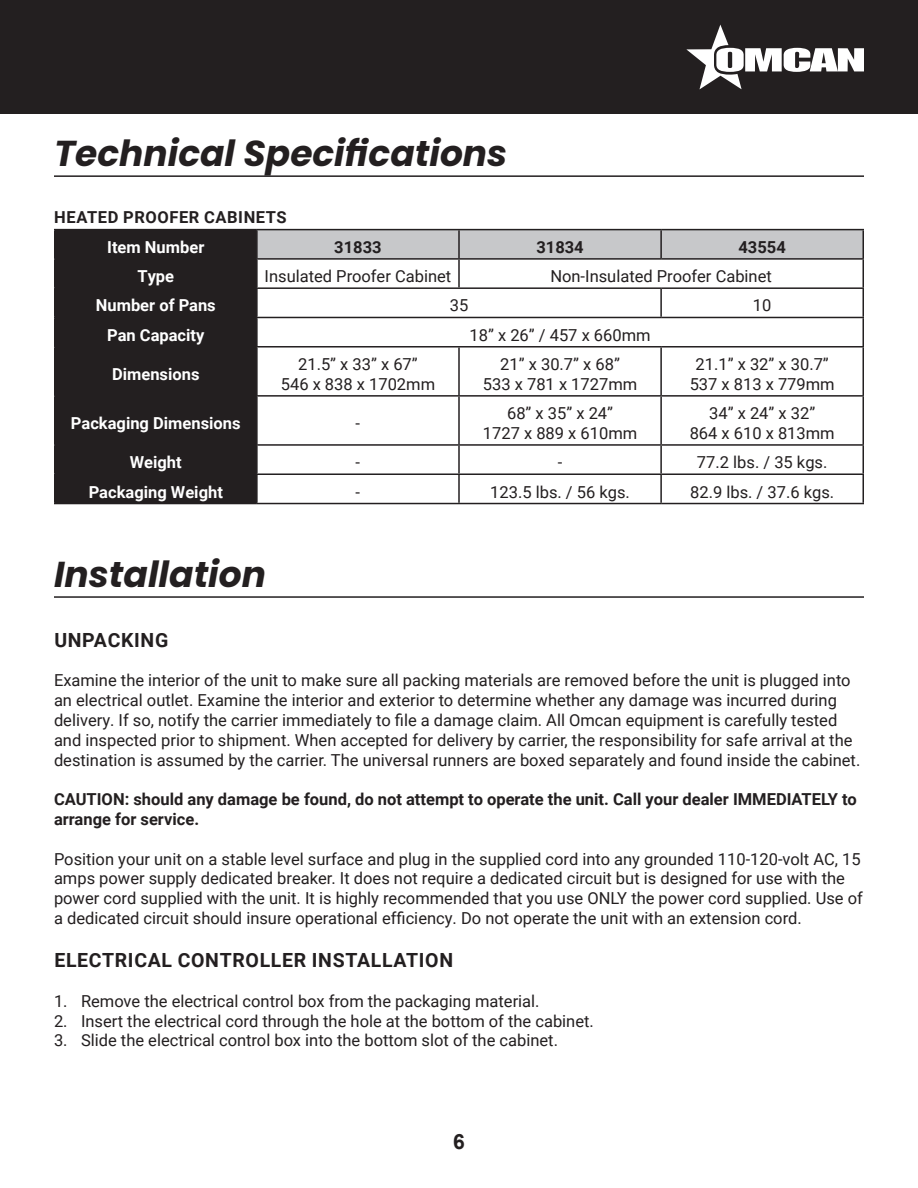
<style>
.page{position:relative;width:918px;height:1188px;background:#fff}
.page>*{position:absolute;margin:0;border:0;box-sizing:border-box;transform-origin:0 0}
.t1{font:italic 700 36px "Poppins";color:#231f20}
.t2{font:700 21px "Arial";color:#231f20}
.t3{font:700 19.5px "Roboto";letter-spacing:.035em;color:#231f20}
.t4{font:16.5px/19.8px "Roboto";color:#231f20}
.t5{font:700 16.5px/19.8px "Roboto";color:#231f20}
.t6{font:700 16.5px "Roboto";color:#fff}
.t7{font:700 16.5px "Roboto";letter-spacing:.035em;color:#231f20}
</style>
<div class="page">
<div style="left:0;top:0;width:918px;height:114px;background:#231f20"></div>
<svg style="left:686px;top:25px;width:178px;height:64px"></svg>
<hr style="left:54px;top:596px;width:810px;height:2px;background:#231f20">
<hr style="left:54px;top:175px;width:810px;height:2px;background:#231f20">
<div style="left:56px;top:230px;width:200px;height:273px;background:#231f20"></div>
<div style="left:258px;top:230px;width:604px;height:28px;background:#c7c8ca"></div>
<hr style="left:54px;top:229px;width:203px;height:1px;background:#231f20">
<hr style="left:54px;top:230px;width:2px;height:28px;background:#231f20">
<hr style="left:257px;top:229px;width:202px;height:1px;background:#231f20">
<hr style="left:256px;top:230px;width:2px;height:28px;background:#231f20">
<hr style="left:459px;top:229px;width:202px;height:1px;background:#231f20">
<hr style="left:458px;top:230px;width:2px;height:28px;background:#231f20">
<hr style="left:661px;top:229px;width:203px;height:1px;background:#231f20">
<hr style="left:660px;top:230px;width:2px;height:28px;background:#231f20">
<hr style="left:862px;top:230px;width:2px;height:28px;background:#231f20">
<hr style="left:54px;top:258px;width:203px;height:2px;background:#231f20">
<hr style="left:54px;top:260px;width:2px;height:27px;background:#231f20">
<hr style="left:257px;top:258px;width:202px;height:2px;background:#231f20">
<hr style="left:256px;top:260px;width:2px;height:27px;background:#231f20">
<hr style="left:459px;top:258px;width:202px;height:2px;background:#231f20">
<hr style="left:458px;top:260px;width:2px;height:27px;background:#231f20">
<hr style="left:661px;top:258px;width:203px;height:2px;background:#231f20">
<hr style="left:862px;top:260px;width:2px;height:27px;background:#231f20">
<hr style="left:54px;top:287px;width:203px;height:2px;background:#231f20">
<hr style="left:54px;top:289px;width:2px;height:28px;background:#231f20">
<hr style="left:257px;top:287px;width:202px;height:2px;background:#231f20">
<hr style="left:256px;top:289px;width:2px;height:28px;background:#231f20">
<hr style="left:459px;top:287px;width:202px;height:2px;background:#231f20">
<hr style="left:661px;top:287px;width:203px;height:2px;background:#231f20">
<hr style="left:660px;top:289px;width:2px;height:28px;background:#231f20">
<hr style="left:862px;top:289px;width:2px;height:28px;background:#231f20">
<hr style="left:54px;top:317px;width:203px;height:1px;background:#231f20">
<hr style="left:54px;top:318px;width:2px;height:28px;background:#231f20">
<hr style="left:257px;top:317px;width:202px;height:1px;background:#231f20">
<hr style="left:256px;top:318px;width:2px;height:28px;background:#231f20">
<hr style="left:459px;top:317px;width:202px;height:1px;background:#231f20">
<hr style="left:661px;top:317px;width:203px;height:1px;background:#231f20">
<hr style="left:862px;top:318px;width:2px;height:28px;background:#231f20">
<hr style="left:54px;top:346px;width:203px;height:2px;background:#231f20">
<hr style="left:54px;top:348px;width:2px;height:47px;background:#231f20">
<hr style="left:257px;top:346px;width:202px;height:2px;background:#231f20">
<hr style="left:256px;top:348px;width:2px;height:47px;background:#231f20">
<hr style="left:459px;top:346px;width:202px;height:2px;background:#231f20">
<hr style="left:458px;top:348px;width:2px;height:47px;background:#231f20">
<hr style="left:661px;top:346px;width:203px;height:2px;background:#231f20">
<hr style="left:660px;top:348px;width:2px;height:47px;background:#231f20">
<hr style="left:862px;top:348px;width:2px;height:47px;background:#231f20">
<hr style="left:54px;top:395px;width:203px;height:2px;background:#231f20">
<hr style="left:54px;top:397px;width:2px;height:47px;background:#231f20">
<hr style="left:257px;top:395px;width:202px;height:2px;background:#231f20">
<hr style="left:256px;top:397px;width:2px;height:47px;background:#231f20">
<hr style="left:459px;top:395px;width:202px;height:2px;background:#231f20">
<hr style="left:458px;top:397px;width:2px;height:47px;background:#231f20">
<hr style="left:661px;top:395px;width:203px;height:2px;background:#231f20">
<hr style="left:660px;top:397px;width:2px;height:47px;background:#231f20">
<hr style="left:862px;top:397px;width:2px;height:47px;background:#231f20">
<hr style="left:54px;top:444px;width:203px;height:2px;background:#231f20">
<hr style="left:54px;top:446px;width:2px;height:27px;background:#231f20">
<hr style="left:257px;top:444px;width:202px;height:2px;background:#231f20">
<hr style="left:256px;top:446px;width:2px;height:27px;background:#231f20">
<hr style="left:459px;top:444px;width:202px;height:2px;background:#231f20">
<hr style="left:458px;top:446px;width:2px;height:27px;background:#231f20">
<hr style="left:661px;top:444px;width:203px;height:2px;background:#231f20">
<hr style="left:660px;top:446px;width:2px;height:27px;background:#231f20">
<hr style="left:862px;top:446px;width:2px;height:27px;background:#231f20">
<hr style="left:54px;top:473px;width:203px;height:2px;background:#231f20">
<hr style="left:54px;top:475px;width:2px;height:28px;background:#231f20">
<hr style="left:257px;top:473px;width:202px;height:2px;background:#231f20">
<hr style="left:256px;top:475px;width:2px;height:28px;background:#231f20">
<hr style="left:459px;top:473px;width:202px;height:2px;background:#231f20">
<hr style="left:458px;top:475px;width:2px;height:28px;background:#231f20">
<hr style="left:661px;top:473px;width:203px;height:2px;background:#231f20">
<hr style="left:660px;top:475px;width:2px;height:28px;background:#231f20">
<hr style="left:862px;top:475px;width:2px;height:28px;background:#231f20">
<hr style="left:54px;top:503px;width:203px;height:1px;background:#231f20">
<hr style="left:257px;top:503px;width:202px;height:1px;background:#231f20">
<hr style="left:459px;top:503px;width:202px;height:1px;background:#231f20">
<hr style="left:661px;top:503px;width:203px;height:1px;background:#231f20">
<p class="t1" style="left:54px;top:133px;width:455px">Technical Specifications</p>
<p class="t7" style="left:54px;top:205px;width:234px">HEATED PROOFER CABINETS</p>
<p class="t6" style="left:107px;top:235px;width:99px">Item Number</p>
<p class="t5" style="left:334px;top:237px;width:49px">31833</p>
<p class="t5" style="left:536px;top:237px;width:49px">31834</p>
<p class="t5" style="left:739px;top:237px;width:49px">43554</p>
<p class="t6" style="left:137px;top:265px;width:38px">Type</p>
<p class="t4" style="left:265px;top:266px;width:188px">Insulated Proofer Cabinet</p>
<p class="t4" style="left:550px;top:266px;width:223px">Non-Insulated Proofer Cabinet</p>
<p class="t6" style="left:96px;top:294px;width:121px">Number of Pans</p>
<p class="t4" style="left:450px;top:295px;width:20px">35</p>
<p class="t4" style="left:753px;top:295px;width:20px">10</p>
<p class="t6" style="left:107px;top:323px;width:99px">Pan Capacity</p>
<p class="t4" style="left:470px;top:324px;width:183px">18” x 26” / 457 x 660mm</p>
<p class="t6" style="left:112px;top:363px;width:89px">Dimensions</p>
<p class="t4" style="left:298px;top:354px;width:121px">21.5” x 33” x 67”</p>
<p class="t4" style="left:281px;top:373px;width:156px">546 x 838 x 1702mm</p>
<p class="t4" style="left:500px;top:354px;width:121px">21” x 30.7” x 68”</p>
<p class="t4" style="left:483px;top:373px;width:156px">533 x 781 x 1727mm</p>
<p class="t4" style="left:696px;top:354px;width:135px">21.1” x 32” x 30.7”</p>
<p class="t4" style="left:690px;top:373px;width:147px">537 x 813 x 779mm</p>
<p class="t6" style="left:71px;top:412px;width:171px">Packaging Dimensions</p>
<p class="t4" style="left:356px;top:413px;width:6px">-</p>
<p class="t4" style="left:507px;top:403px;width:108px">68” x 35” x 24”</p>
<p class="t4" style="left:483px;top:423px;width:156px">1727 x 889 x 610mm</p>
<p class="t4" style="left:709px;top:403px;width:108px">34” x 24” x 32”</p>
<p class="t4" style="left:690px;top:423px;width:147px">864 x 610 x 813mm</p>
<p class="t6" style="left:130px;top:451px;width:53px">Weight</p>
<p class="t4" style="left:356px;top:452px;width:6px">-</p>
<p class="t4" style="left:558px;top:452px;width:6px">-</p>
<p class="t4" style="left:697px;top:452px;width:132px">77.2 lbs. / 35 kgs.</p>
<p class="t6" style="left:89px;top:480px;width:136px">Packaging Weight</p>
<p class="t4" style="left:356px;top:481px;width:6px">-</p>
<p class="t4" style="left:490px;top:481px;width:141px">123.5 lbs. / 56 kgs.</p>
<p class="t4" style="left:690px;top:481px;width:146px">82.9 lbs. / 37.6 kgs.</p>
<p class="t1" style="left:54px;top:554px;width:214px">Installation</p>
<p class="t3" style="left:54px;top:626px;width:115px">UNPACKING</p>
<p class="t4" style="left:54px;top:670px;width:808px">Examine the interior of the unit to make sure all packing materials are removed before the unit is plugged into an electrical outlet. Examine the interior and exterior to determine whether any damage was incurred during delivery. If so, notify the carrier immediately to file a damage claim. All Omcan equipment is carefully tested and inspected prior to shipment. When accepted for delivery by carrier, the responsibility for safe arrival at the destination is assumed by the carrier. The universal runners are boxed separately and found inside the cabinet.</p>
<p class="t5" style="left:54px;top:789px;width:804px">CAUTION: should any damage be found, do not attempt to operate the unit. Call your dealer IMMEDIATELY to arrange for service.</p>
<p class="t4" style="left:54px;top:848px;width:810px">Position your unit on a stable level surface and plug in the supplied cord into any grounded 110-120-volt AC, 15 amps power supply dedicated breaker. It does not require a dedicated circuit but is designed for use with the power cord supplied with the unit. It is highly recommended that you use ONLY the power cord supplied. Use of a dedicated circuit should insure operational efficiency. Do not operate the unit with an extension cord.</p>
<p class="t3" style="left:54px;top:947px;width:400px">ELECTRICAL CONTROLLER INSTALLATION</p>
<p class="t4" style="left:54px;top:991px;width:487px">1. Remove the electrical control box from the packaging material.</p>
<p class="t4" style="left:54px;top:1010px;width:541px">2. Insert the electrical cord through the hole at the bottom of the cabinet.</p>
<p class="t4" style="left:54px;top:1030px;width:506px">3. Slide the electrical control box into the bottom slot of the cabinet.</p>
<p class="t2" style="left:453px;top:1128px;width:13px">6</p>
</div>
